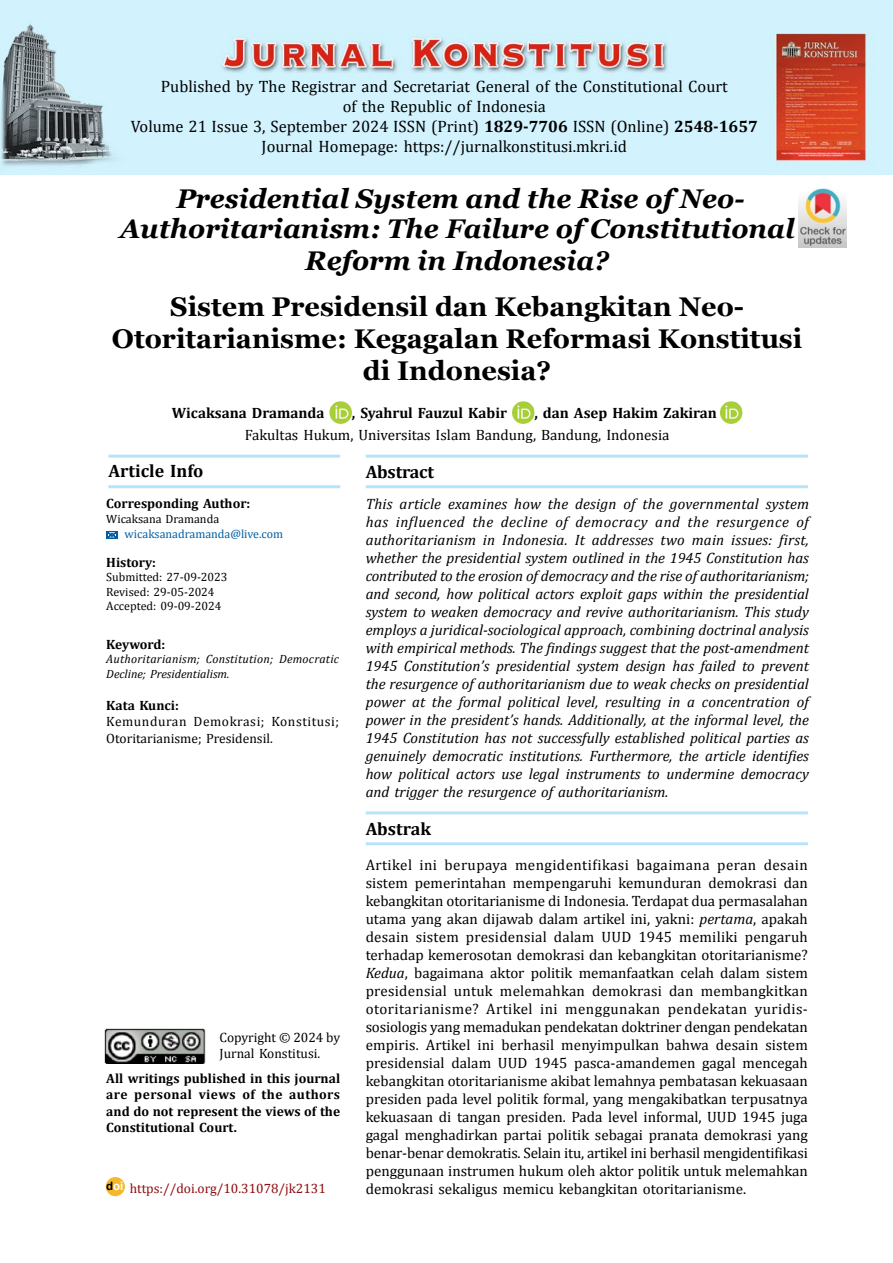
<style>
.page{position:relative;width:893px;height:1263px;background:#fff}
.page>*{position:absolute;margin:0;border:0;box-sizing:border-box;transform-origin:0 0}
.t1{font:700 27px/45.2px "Georgia";color:#000;text-align:center}
.t2{font:italic 700 27px/30px "Georgia";color:#000;text-align:center}
.t3{font:700 18px "Cambria";color:#000}
.t4{font:16.5px/19.8px "Cambria";color:#000;text-align:center}
.t5{font:15px/18px "Cambria";color:#000}
.t6{font:italic 15px/18px "Cambria";color:#000;text-align:justify}
.t7{font:700 15px "Cambria";color:#000}
.t8{font:700 13.5px/16.2px "Cambria";color:#000;text-align:justify}
.t9{font:13.5px/16.2px "Cambria";letter-spacing:.02em;color:#000}
.t10{font:13.5px "Cambria";color:#8d0c0f}
.t11{font:13.5px/16.2px "Cambria";color:#000}
.t12{font:italic 12px/14.4px "Cambria";letter-spacing:.02em;color:#000}
.t13{font:12px/14.4px "Cambria";color:#000}
.t14{font:12px/15.8px "Cambria";color:#005fa2}
.s1{font-weight:700}
.s2{font-style:italic}
.s3{color:#000}
</style>
<div class="page">
<div style="left:106px;top:1177px;width:19px;height:19px;background:#f5b82b;border-radius:50%"></div>
<hr style="left:108px;top:455px;width:232px;height:3px;background:#b6e4fa">
<hr style="left:366px;top:455px;width:442px;height:3px;background:#b6e4fa">
<hr style="left:108px;top:485px;width:232px;height:3px;background:#b6e4fa">
<hr style="left:366px;top:485px;width:442px;height:3px;background:#b6e4fa">
<svg style="left:106px;top:531px;width:12px;height:8px"></svg>
<hr style="left:366px;top:842px;width:442px;height:3px;background:#b6e4fa">
<hr style="left:366px;top:811px;width:442px;height:3px;background:#b6e4fa">
<img style="left:104px;top:1028px;width:102px;height:36px">
<img style="left:329px;top:401px;width:23px;height:23px;border-radius:11px">
<img style="left:512px;top:401px;width:22px;height:23px;border-radius:11px">
<img style="left:720px;top:401px;width:22px;height:23px;border-radius:11px">
<img style="left:799px;top:188px;width:48px;height:59px">
<img style="left:0;top:0;width:893px;height:175px">
<p class="t4" style="left:131px;top:77px;width:629px">Published by The Registrar and Secretariat General of the Constitutional Court<br>of the Republic of Indonesia<br>Volume 21 Issue 3, September 2024 ISSN (Print) <span class="s1">1829-7706</span> ISSN (Online) <span class="s1">2548-1657<br></span>Journal Homepage: https://jurnalkonstitusi.mkri.id</p>
<p class="t2" style="left:120px;top:182px;width:676px">Presidential System and the Rise of Neo-<br>Authoritarianism: The Failure of Constitutional</p>
<p class="t1" style="left:170px;top:237px;width:575px"><span class="s2">Reform in Indonesia?<br></span>Sistem Presidensil dan Kebangkitan Neo-</p>
<p class="t1" style="left:112px;top:321px;width:692px;line-height:32.4px">Otoritarianisme: Kegagalan Reformasi Konstitusi di Indonesia?</p>
<p class="t7" style="left:172px;top:404px;width:154px">Wicaksana Dramanda</p>
<p class="t7" style="left:352px;top:404px;width:157px">, Syahrul Fauzul Kabir</p>
<p class="t5" style="left:245px;top:402px;width:474px;line-height:22.2px;text-indent:290px"><span class="s1">, dan Asep Hakim Zakiran<br></span>Fakultas Hukum, Universitas Islam Bandung, Bandung, Indonesia</p>
<p class="t3" style="left:108px;top:460px;width:97px">Article Info</p>
<p class="t3" style="left:366px;top:461px;width:70px">Abstract</p>
<p class="t8" style="left:106px;top:495px;width:146px">Corresponding Author:</p>
<p class="t14" style="left:106px;top:511px;width:178px"><span class="s3">Wicaksana Dramanda<br></span>✉ wicaksanadramanda@live.com</p>
<p class="t8" style="left:106px;top:554px;width:51px">History:</p>
<p class="t13" style="left:106px;top:570px;width:123px">Submitted: 27-09-2023<br>Revised: 29-05-2024<br>Accepted: 09-09-2024</p>
<p class="t8" style="left:106px;top:636px;width:61px">Keyword:</p>
<p class="t12" style="left:106px;top:652px;width:234px">Authoritarianism; Constitution; Democratic<br>Decline; Presidentialism.</p>
<p class="t9" style="left:106px;top:697px;width:234px"><span class="s1">Kata Kunci:<br></span>Kemunduran Demokrasi; Konstitusi;<br>Otoritarianisme; Presidensil.</p>
<p class="t11" style="left:220px;top:1029px;width:122px">Copyright © 2024 by<br>Jurnal Konstitusi.</p>
<p class="t8" style="left:106px;top:1070px;width:235px">All writings published in this journal are personal views of the authors and do not represent the views of the Constitutional Court.</p>
<p class="t10" style="left:106px;top:1180px;width:221px"><sup>d</sup><sup>oi</sup> https://doi.org/10.31078/jk2131</p>
<p class="t6" style="left:366px;top:495px;width:445px">This article examines how the design of the governmental system has influenced the decline of democracy and the resurgence of authoritarianism in Indonesia. It addresses two main issues: first, whether the presidential system outlined in the 1945 Constitution has contributed to the erosion of democracy and the rise of authoritarianism; and second, how political actors exploit gaps within the presidential system to weaken democracy and revive authoritarianism. This study employs a juridical-sociological approach, combining doctrinal analysis with empirical methods. The findings suggest that the post-amendment 1945 Constitution’s presidential system design has failed to prevent the resurgence of authoritarianism due to weak checks on presidential power at the formal political level, resulting in a concentration of power in the president’s hands. Additionally, at the informal level, the 1945 Constitution has not successfully established political parties as genuinely democratic institutions. Furthermore, the article identifies how political actors use legal instruments to undermine democracy and trigger the resurgence of authoritarianism.</p>
<p class="t3" style="left:366px;top:818px;width:67px">Abstrak</p>
<p class="t5" style="left:366px;top:855px;width:444px;text-align:justify">Artikel ini berupaya mengidentifikasi bagaimana peran desain sistem pemerintahan mempengaruhi kemunduran demokrasi dan kebangkitan otoritarianisme di Indonesia. Terdapat dua permasalahan utama yang akan dijawab dalam artikel ini, yakni: <span class="s2">pertama</span>, apakah desain sistem presidensial dalam UUD 1945 memiliki pengaruh terhadap kemerosotan demokrasi dan kebangkitan otoritarianisme?<br><span class="s2">Kedua</span>, bagaimana aktor politik memanfaatkan celah dalam sistem presidensial untuk melemahkan demokrasi dan membangkitkan otoritarianisme? Artikel ini menggunakan pendekatan yuridis&shy;sosiologis yang memadukan pendekatan doktriner dengan pendekatan empiris. Artikel ini berhasil menyimpulkan bahwa desain sistem presidensial dalam UUD 1945 pasca-amandemen gagal mencegah kebangkitan otoritarianisme akibat lemahnya pembatasan kekuasaan presiden pada level politik formal, yang mengakibatkan terpusatnya kekuasaan di tangan presiden. Pada level informal, UUD 1945 juga gagal menghadirkan partai politik sebagai pranata demokrasi yang benar-benar demokratis. Selain itu, artikel ini berhasil mengidentifikasi penggunaan instrumen hukum oleh aktor politik untuk melemahkan demokrasi sekaligus memicu kebangkitan otoritarianisme.</p>
</div>
